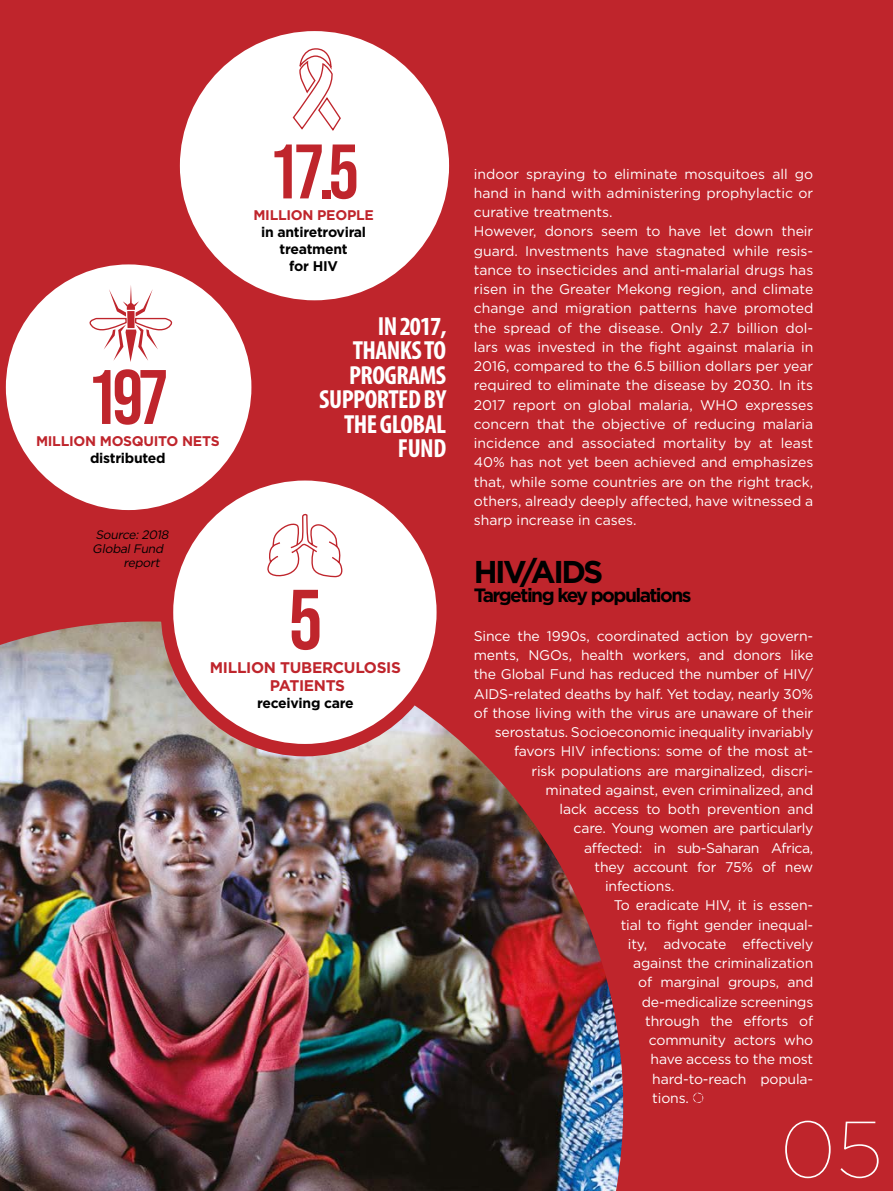
<style>
.page{position:relative;width:893px;height:1191px;background:#bf252c}
.page>*{position:absolute;margin:0;border:0;box-sizing:border-box;transform-origin:0 0}
.t1{font:84.88px "Bebas Neue";color:#bf252c}
.t2{font:100 79.45px "Gotham";color:#fff}
.t3{font:77px "Bebas Neue";color:#bf252c}
.t4{font:700 31.5px "Gotham";letter-spacing:-.08em;color:#000}
.t5{font:700 condensed 26.25px/24.5px "Myriad Pro";letter-spacing:-.02em;color:#fff;text-align:right}
.t6{font:700 19.25px "Gotham";letter-spacing:-.08em;color:#000}
.t7{font:700 15.4px/18.6px "Gotham";letter-spacing:-.02em;color:#bf252c;text-align:center}
.t8{font:14px/19.2px "Gotham";letter-spacing:-.01em;color:#fff}
.t9{font:14px "Gotham";letter-spacing:-.03em;color:#fff}
.t10{font:700 14px/16.8px "Gotham";letter-spacing:-.02em;color:#000;text-align:center}
.t11{font:700 14px "Gotham";letter-spacing:-.02em;color:#bf252c}
.t12{font:italic 12.25px "Gotham";color:#000}
</style>
<div class="page">
<img style="left:0;top:621px;width:623px;height:570px">
<svg style="left:693px;top:1092px;width:11px;height:11px"></svg>
<div style="left:167px;top:474px;width:276px;height:276px;background:#fff;border-radius:50%"></div>
<div style="left:161px;top:468px;width:288px;height:288px;border:12px solid #bf252c;border-radius:50%"></div>
<svg style="left:5px;top:264px;width:259px;height:259px"></svg>
<svg style="left:90px;top:284px;width:82px;height:78px;background:#f5ddde"></svg>
<svg style="left:267px;top:514px;width:76px;height:63px"></svg>
<div style="left:173px;top:24px;width:283px;height:283px;background:#fff;border-radius:50%"></div>
<div style="left:165px;top:17px;width:299px;height:298px;border:15px solid #bf252c;border-radius:50%"></div>
<svg style="left:292px;top:48px;width:49px;height:83px"></svg>
<h3 class="t3" style="left:87px;top:354px;width:83px">197</h3>
<p class="t11" style="left:36px;top:431px;width:185px">MILLION MOSQUITO NETS</p>
<p class="t10" style="left:90px;top:449px;width:77px">distributed</p>
<p class="t12" style="left:95px;top:526px;width:77px">Source:2018</p>
<p class="t12" style="left:93px;top:540px;width:75px">GlobalFund</p>
<p class="t12" style="left:124px;top:554px;width:40px">report</p>
<h3 class="t3" style="left:268px;top:128px;width:92px">17.5</h3>
<p class="t11" style="left:253px;top:206px;width:122px">MILLION PEOPLE</p>
<p class="t10" style="left:261px;top:223px;width:106px">in antiretroviral treatment<br>for HIV</p>
<h3 class="t5" style="left:319px;top:313px;width:129px">IN 2017,<br>THANKS TO<br>PROGRAMS<br>SUPPORTED BY<br>THE GLOBAL<br>FUND</h3>
<h1 class="t1" style="left:288px;top:572px;width:35px">5</h1>
<p class="t7" style="left:210px;top:658px;width:193px">MILLION TUBERCULOSIS<br>PATIENTS</p>
<p class="t10" style="left:257px;top:694px;width:98px">receiving care</p>
<p class="t8" style="left:474px;top:164px;width:341px">indoor spraying to eliminate mosquitoes all go hand in hand with administering prophylactic or curative treatments.<br>However, donors seem to have let down their guard. Investments have stagnated while resis&shy;tance to insecticides and anti-malarial drugs has risen in the Greater Mekong region, and climate change and migration patterns have promoted the spread of the disease. Only 2.7 billion dol&shy;lars was invested in the fight against malaria in 2016, compared to the 6.5 billion dollars per year required to eliminate the disease by 2030. In its 2017 report on global malaria, WHO expresses concern that the objective of reducing malaria incidence and associated mortality by at least 40% has not yet been achieved and emphasizes that, while some countries are on the right track, others, already deeply affected, have witnessed a sharp increase in cases.</p>
<h3 class="t4" style="left:474px;top:551px;width:131px">HIV/AIDS</h3>
<h3 class="t6" style="left:474px;top:582px;width:219px">Targeting key populations</h3>
<p class="t8" style="left:474px;top:626px;width:341px">Since the 1990s, coordinated action by govern-</p>
<p class="t8" style="left:474px;top:645px;width:341px">ments, NGOs, health workers, and donors like</p>
<p class="t8" style="left:474px;top:664px;width:341px">the Global Fund has reduced the number of HIV/</p>
<p class="t8" style="left:474px;top:683px;width:341px">AIDS-related deaths by half. Yet today, nearly 30%</p>
<p class="t8" style="left:474px;top:703px;width:341px">of those living with the virus are unaware of their</p>
<p class="t8" style="left:495px;top:722px;width:320px">serostatus. Socioeconomic inequality invariably</p>
<p class="t8" style="left:514px;top:741px;width:301px">favors HIV infections: some of the most at-</p>
<p class="t8" style="left:531px;top:760px;width:283px">risk populations are marginalized, discri-</p>
<p class="t8" style="left:545px;top:780px;width:269px">minated against, even criminalized, and</p>
<p class="t8" style="left:559px;top:799px;width:255px">lack access to both prevention and</p>
<p class="t9" style="left:573px;top:819px;width:241px">care. Young women are particularly</p>
<p class="t9" style="left:584px;top:838px;width:231px">affected: in sub-Saharan Africa,</p>
<p class="t8" style="left:594px;top:857px;width:220px">they account for 75% of new</p>
<p class="t8" style="left:605px;top:876px;width:71px">infections.</p>
<p class="t8" style="left:614px;top:895px;width:201px">To eradicate HIV, it is essen-</p>
<p class="t8" style="left:621px;top:914px;width:192px">tial to fight gender inequal-</p>
<p class="t8" style="left:628px;top:934px;width:187px">ity, advocate effectively</p>
<p class="t8" style="left:633px;top:953px;width:182px">against the criminalization</p>
<p class="t8" style="left:638px;top:972px;width:176px">of marginal groups, and</p>
<p class="t8" style="left:642px;top:991px;width:173px">de-medicalize screenings</p>
<p class="t8" style="left:645px;top:1011px;width:170px">through the efforts of</p>
<p class="t8" style="left:649px;top:1030px;width:166px">community actors who</p>
<p class="t8" style="left:650px;top:1049px;width:164px">have access to the most</p>
<p class="t8" style="left:652px;top:1068px;width:162px">hard-to-reach popula-</p>
<p class="t8" style="left:652px;top:1088px;width:38px">tions.</p>
<h2 class="t2" style="left:780px;top:1100px;width:105px">05</h2>
</div>
